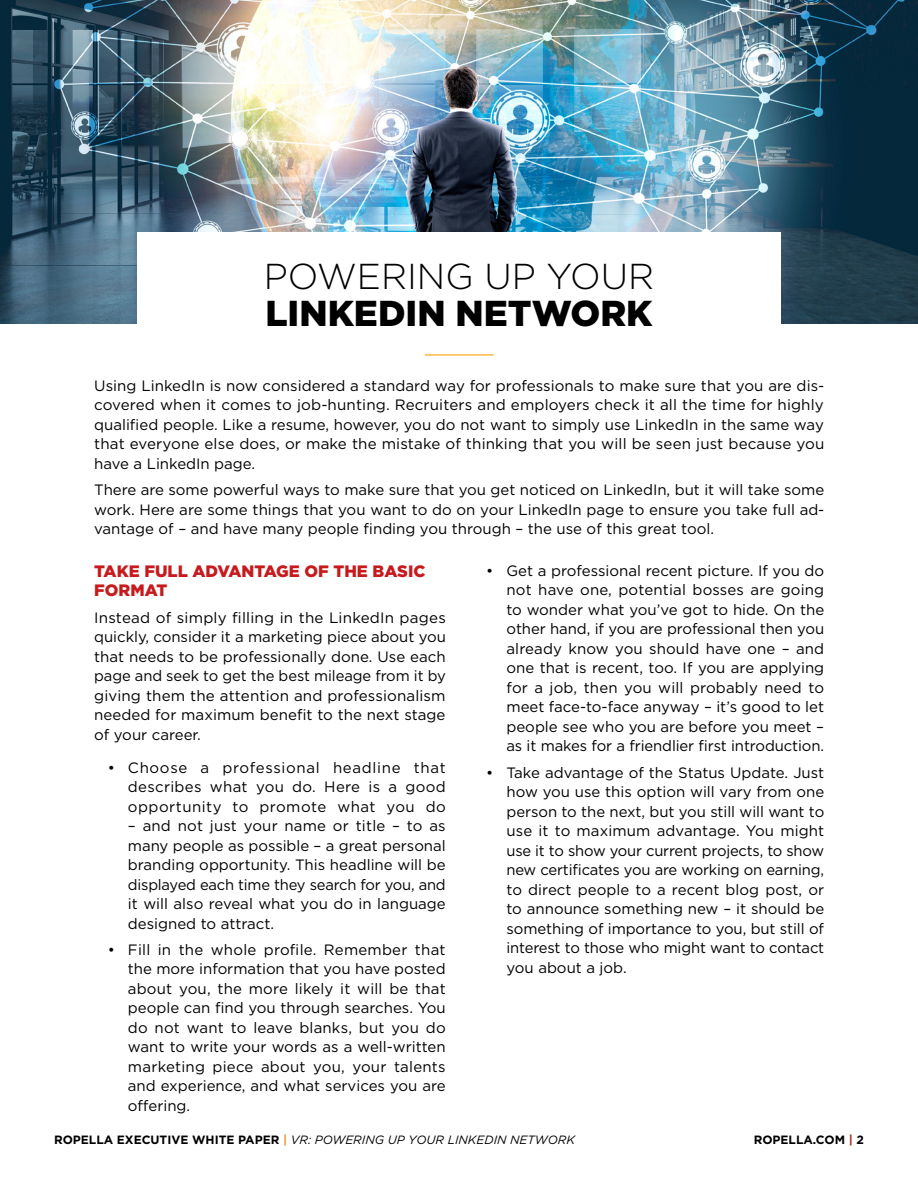
<style>
.page{position:relative;width:918px;height:1188px;background:#fff}
.page>*{position:absolute;margin:0;border:0;box-sizing:border-box;transform-origin:0 0}
.t1{font:900 36px "Gotham";color:#000}
.t2{font:300 36px "Gotham";color:#000}
.t3{font:900 16.5px/19.5px "Gotham";color:#c61a1d}
.t4{font:15px/19.5px "Gotham";color:#000;text-align:justify}
.t5{font:italic 12px "Gotham";color:#000}
.t6{font:700 12px "Gotham";color:#000}
.s1{font-weight:700;font-style:normal}
.s2{font-weight:700;font-style:normal;color:#df9a35}
.s3{color:#ae2524}
</style>
<div class="page">
<img style="left:0;top:0;width:918px;height:324px">
<div style="left:137px;top:232px;width:644px;height:126px;background:#fff"></div>
<hr style="left:425px;top:354px;width:68px;height:2px;background:#fdb740">
<h1 class="t2" style="left:264px;top:253px;width:392px">POWERING UP YOUR</h1>
<h1 class="t1" style="left:265px;top:289px;width:389px">LINKEDIN NETWORK</h1>
<p class="t4" style="left:94px;top:376px;width:732px">Using LinkedIn is now considered a standard way for professionals to make sure that you are dis&shy;covered when it comes to job-hunting. Recruiters and employers check it all the time for highly qualified people. Like a resume, however, you do not want to simply use LinkedIn in the same way that everyone else does, or make the mistake of thinking that you will be seen just because you have a LinkedIn page.</p>
<p class="t4" style="left:94px;top:480px;width:732px">There are some powerful ways to make sure that you get noticed on LinkedIn, but it will take some work. Here are some things that you want to do on your LinkedIn page to ensure you take full ad&shy;vantage of – and have many people finding you through – the use of this great tool.</p>
<p class="t3" style="left:94px;top:561px;width:333px">TAKE FULL ADVANTAGE OF THE BASIC<br>FORMAT</p>
<p class="t4" style="left:94px;top:607px;width:353px">Instead of simply filling in the LinkedIn pages quickly, consider it a marketing piece about you that needs to be professionally done. Use each page and seek to get the best mileage from it by giving them the attention and professionalism needed for maximum benefit to the next stage of your career.</p>
<p class="t4" style="left:128px;top:757px;width:319px;text-indent:-20px">• Choose a professional headline that describes what you do. Here is a good opportunity to promote what you do</p>
<p class="t4" style="left:128px;top:816px;width:319px">– and not just your name or title – to as many people as possible – a great personal branding opportunity. This headline will be displayed each time they search for you, and it will also reveal what you do in language designed to attract.</p>
<p class="t4" style="left:128px;top:940px;width:319px;text-indent:-20px">• Fill in the whole profile. Remember that the more information that you have posted about you, the more likely it will be that people can find you through searches. You do not want to leave blanks, but you do want to write your words as a well-written marketing piece about you, your talents and experience, and what services you are offering.</p>
<p class="t4" style="left:506px;top:560px;width:319px;text-indent:-20px">• Get a professional recent picture. If you do not have one, potential bosses are going to wonder what you’ve got to hide. On the other hand, if you are professional then you already know you should have one – and one that is recent, too. If you are applying for a job, then you will probably need to meet face-to-face anyway – it’s good to let people see who you are before you meet – as it makes for a friendlier first introduction.</p>
<p class="t4" style="left:506px;top:762px;width:319px;text-indent:-20px">• Take advantage of the Status Update. Just how you use this option will vary from one person to the next, but you still will want to use it to maximum advantage. You might use it to show your current projects, to show new certificates you are working on earning, to direct people to a recent blog post, or to announce something new – it should be something of importance to you, but still of interest to those who might want to contact you about a job.</p>
<p class="t5" style="left:54px;top:1132px;width:523px"><span class="s1">ROPELLA EXECUTIVE WHITE PAPER</span> <span class="s2">|</span> VR: POWERING UP YOUR LINKEDIN NETWORK</p>
<p class="t6" style="left:754px;top:1131px;width:112px">ROPELLA.COM <span class="s3">|</span> 2</p>
</div>
